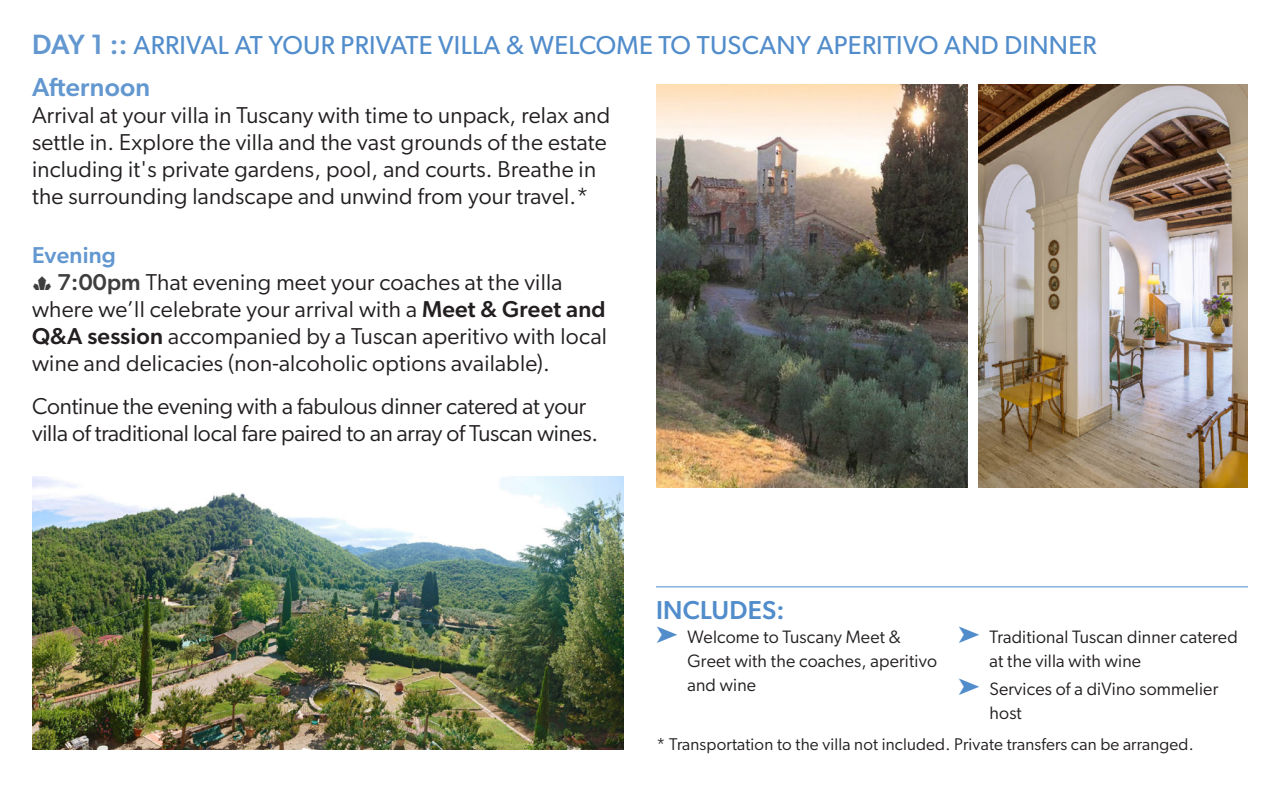
<style>
.page{position:relative;width:1280px;height:800px;background:#fff}
.page>*{position:absolute;margin:0;border:0;box-sizing:border-box;transform-origin:0 0}
.Day_Header{font:26px "Gibson";letter-spacing:.01em;color:#518ccb}
.Paragraph{font:500 26px "Gibson";letter-spacing:.01em;color:#6297d0}
.Subheading{font:500 26px "Gibson";letter-spacing:.01em;color:#518ccb}
.Paragraph-2{font:23px/27px "Gibson";letter-spacing:.01em;color:#231f20}
.Paragraph-3{font:23px/27px "Gibson";letter-spacing:-.01em;color:#231f20}
.Paragraph-4{font:500 23px "Gibson";letter-spacing:.01em;color:#6297d0}
.t1{font:18px/24px "Gibson";letter-spacing:.01em;color:#231f20}
.Paragraph-5{font:17px "Gibson";letter-spacing:.01em;color:#231f20}
.s1{font-weight:500;font-size:28px;color:#6297d0}
.s2{font-weight:500;color:#3e3e3f}
.s3{font-weight:500}
.s4{color:#518ccb}
</style>
<div class="page">
<img style="left:656px;top:84px;width:311px;height:404px">
<img style="left:978px;top:84px;width:270px;height:404px">
<img style="left:32px;top:476px;width:592px;height:274px">
<hr style="left:656px;top:587px;width:592px;height:1px;background:#518ccb">
<p class="Day_Header" style="left:32px;top:30px;width:1066px"><span class="s1">DAY 1 ::</span> ARRIVAL AT YOUR PRIVATE VILLA &amp; WELCOME TO TUSCANY APERITIVO AND DINNER</p>
<p class="Paragraph" style="left:32px;top:72px;width:120px">Afternoon</p>
<p class="Paragraph-2" style="left:32px;top:102px;width:580px">Arrival at your villa in Tuscany with time to unpack, relax and settle in. Explore the villa and the vast grounds of the estate including it's private gardens, pool, and courts. Breathe in the surrounding landscape and unwind from your travel.*</p>
<p class="Paragraph-4" style="left:32px;top:242px;width:86px">Evening</p>
<p class="Paragraph-2" style="left:32px;top:269px;width:577px;text-indent:25px"><span class="s2">7:00pm</span> That evening meet your coaches at the villa where we’ll celebrate your arrival with a <span class="s3">Meet &amp; Greet and Q&amp;A session</span> accompanied by a Tuscan aperitivo with local wine and delicacies (non-alcoholic options available).</p>
<p class="Paragraph-3" style="left:32px;top:393px;width:568px">Continue the evening with a fabulous dinner catered at your villa of traditional local fare paired to an array of Tuscan wines.</p>
<p class="Subheading" style="left:656px;top:595px;width:130px">INCLUDES:</p>
<p class="t1" style="left:688px;top:625px;width:251px;text-indent:-31px"><span class="s4">➤</span> Welcome to Tuscany Meet &amp;<br>Greet with the coaches, aperitivo and wine</p>
<p class="t1" style="left:990px;top:625px;width:250px;text-indent:-31px"><span class="s4">➤</span> Traditional Tuscan dinner catered at the villa with wine</p>
<p class="t1" style="left:990px;top:677px;width:230px;text-indent:-31px"><span class="s4">➤</span> Services of a diVino sommelier host</p>
<p class="Paragraph-5" style="left:657px;top:734px;width:539px">* Transportation to the villa not included. Private transfers can be arranged.</p>
</div>
